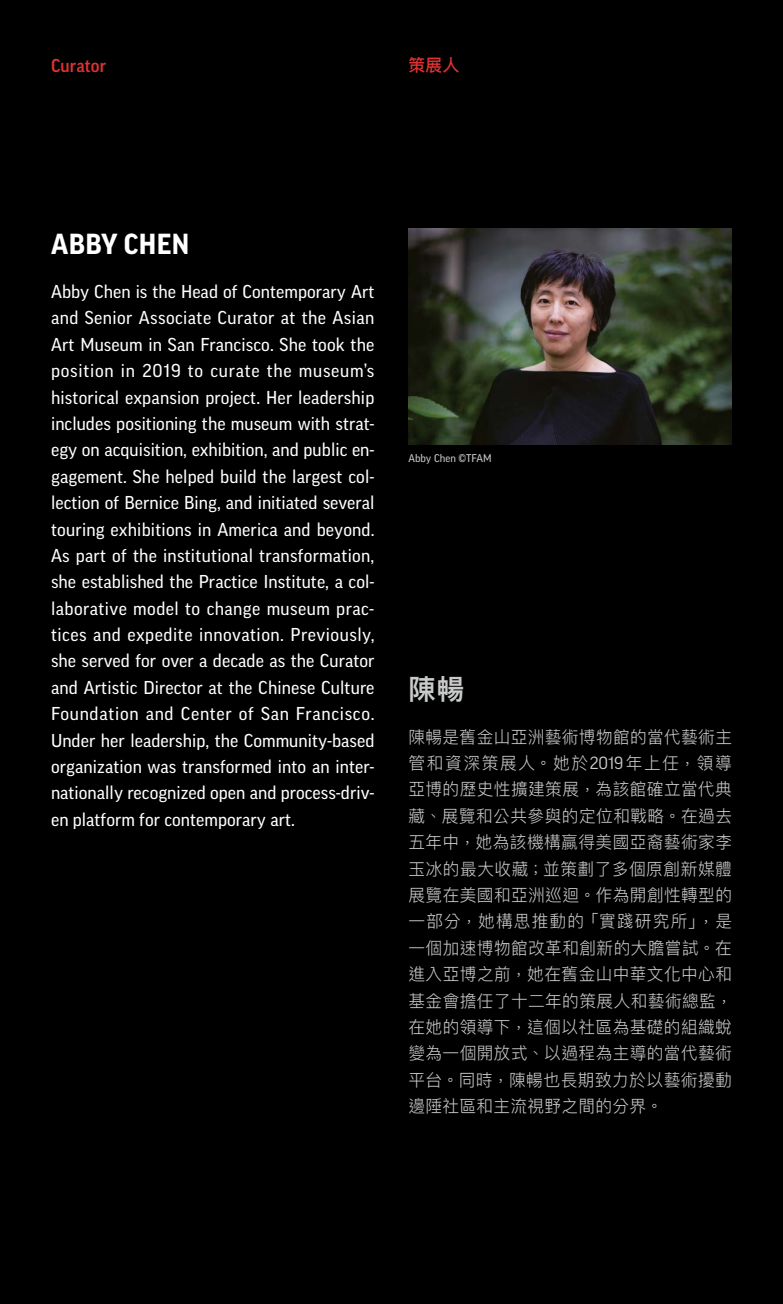
<style>
.page{position:relative;width:783px;height:1304px;background:#fff}
.page>*{position:absolute;margin:0;border:0;box-sizing:border-box;transform-origin:0 0}
.t1{font:700 28px "Good Pro";letter-spacing:.015em;color:#fff}
.t2{font:600 28px "Ping Fang TC";color:#c9caca}
.t3{font:18px/26.4px "Good Pro News";letter-spacing:.005em;color:#fff;text-align:justify}
.t4{font:500 18px "Good Pro";letter-spacing:.005em;color:#df3232}
.t5{font:300 17px/26.4px "Ping Fang TC";letter-spacing:.025em;color:#c9caca;text-align:justify}
.t6{font:500 17px "Ping Fang TC";color:#df3232}
.t7{font:10.8px "Good Pro News";letter-spacing:.005em;color:#c9caca}
.s1{font-family:"Good Pro";font-weight:400}
</style>
<div class="page">
<div style="left:0;top:0;width:782px;height:1304px;background:#000"></div>
<img style="left:408px;top:229px;width:323px;height:216px">
<p class="t4" style="left:51px;top:56px;width:57px">Curator</p>
<p class="t6" style="left:408px;top:55px;width:52px">策展人</p>
<h1 class="t1" style="left:51px;top:228px;width:140px">ABBY CHEN</h1>
<p class="t3" style="left:51px;top:278px;width:325px">Abby Chen is the Head of Contemporary Art and Senior Associate Curator at the Asian Art Museum in San Francisco. She took the position in 2019 to curate the museum’s historical expansion project. Her leadership includes positioning the museum with strat&shy;egy on acquisition, exhibition, and public en&shy;gagement. She helped build the largest col&shy;lection of Bernice Bing, and initiated several touring exhibitions in America and beyond.<br>As part of the institutional transformation, she established the Practice Institute, a col&shy;laborative model to change museum prac&shy;tices and expedite innovation. Previously, she served for over a decade as the Curator and Artistic Director at the Chinese Culture Foundation and Center of San Francisco.<br>Under her leadership, the Community-based organization was transformed into an inter&shy;nationally recognized open and process-driv&shy;en platform for contemporary art.</p>
<p class="t7" style="left:408px;top:452px;width:85px">Abby Chen ©TFAM</p>
<h1 class="t2" style="left:408px;top:672px;width:57px">陳暢</h1>
<p class="t5" style="left:408px;top:723px;width:325px">陳暢是舊金山亞洲藝術博物館的當代藝術主管和資深策展人。她於<span class="s1">2019</span>年上任，領導亞博的歷史性擴建策展，為該館確立當代典藏、展覽和公共參與的定位和戰略。在過去五年中，她為該機構贏得美國亞裔藝術家李玉冰的最大收藏；並策劃了多個原創新媒體展覽在美國和亞洲巡迴。作為開創性轉型的一部分，她構思推動的「實踐研究所」，是一個加速博物館改革和創新的大膽嘗試。在進入亞博之前，她在舊金山中華文化中心和基金會擔任了十二年的策展人和藝術總監，在她的領導下，這個以社區為基礎的組織蛻變為一個開放式、以過程為主導的當代藝術平台。同時，陳暢也長期致力於以藝術擾動邊陲社區和主流視野之間的分界。</p>
</div>
